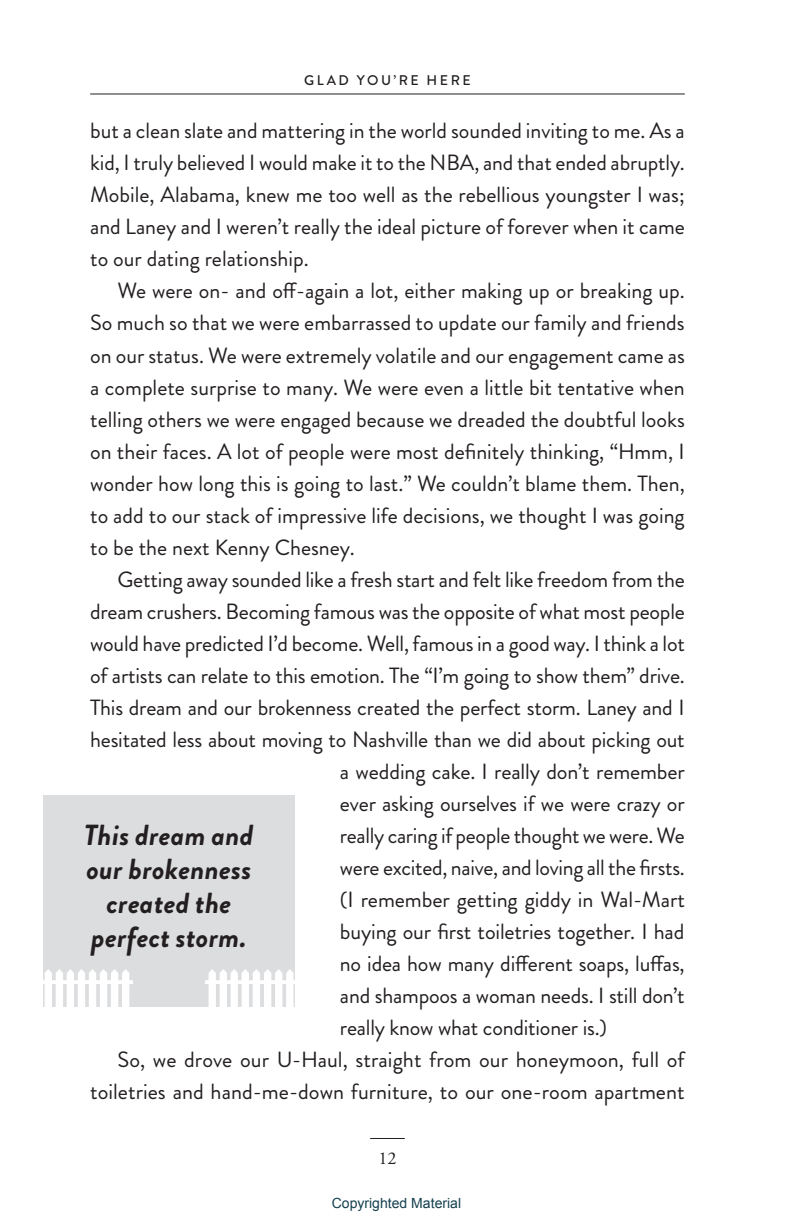
<style>
.page{position:relative;width:793px;height:1225px;background:#fff}
.page>*{position:absolute;margin:0;border:0;box-sizing:border-box;transform-origin:0 0}
.t1{font:italic 700 29px/34px "Brandon Grotesque";letter-spacing:.01em;color:#231f20;text-align:center}
.t2{font:22px/32px "Brandon Grotesque";letter-spacing:-.01em;color:#231f20;text-align:justify}
.t3{font:18px "Adobe Garamond Pro";color:#231f20}
.t4{font:14px "Arial";color:#14404f}
.t5{font:500 14px "Brandon Grotesque";letter-spacing:.18em;color:#231f20}
</style>
<div class="page">
<hr style="left:90px;top:94px;width:594px;height:1px;background:#231f20">
<hr style="left:370px;top:1137px;width:34px;height:1px;background:#231f20">
<div style="left:43px;top:795px;width:252px;height:211px;background:#dcdddf"></div>
<img style="left:43px;top:951px;width:89px;height:56px">
<img style="left:205px;top:951px;width:90px;height:56px">
<p class="t5" style="left:304px;top:71px;width:168px">GLAD YOU’RE HERE</p>
<p class="t2" style="left:90px;top:115px;width:596px">but a clean slate and mattering in the world sounded inviting to me. As a kid, I truly believed I would make it to the NBA, and that ended abruptly.<br>Mobile, Alabama, knew me too well as the rebellious youngster I was; and Laney and I weren’t really the ideal picture of forever when it came to our dating relationship.</p>
<p class="t2" style="left:90px;top:275px;width:596px;text-indent:27px">We were on- and off-again a lot, either making up or breaking up.<br>So much so that we were embarrassed to update our family and friends on our status. We were extremely volatile and our engagement came as a complete surprise to many. We were even a little bit tentative when telling others we were engaged because we dreaded the doubtful looks on their faces. A lot of people were most definitely thinking, “Hmm, I wonder how long this is going to last.” We couldn’t blame them. Then, to add to our stack of impressive life decisions, we thought I was going to be the next Kenny Chesney.</p>
<p class="t2" style="left:117px;top:563px;width:568px">Getting away sounded like a fresh start and felt like freedom from the</p>
<p class="t2" style="left:90px;top:595px;width:596px">dream crushers. Becoming famous was the opposite of what most people</p>
<p class="t2" style="left:90px;top:627px;width:596px">would have predicted I’d become. Well, famous in a good way. I think a lot</p>
<p class="t2" style="left:90px;top:659px;width:596px">of artists can relate to this emotion. The “I’m going to show them” drive.</p>
<p class="t2" style="left:90px;top:691px;width:595px">This dream and our brokenness created the perfect storm. Laney and I</p>
<p class="t2" style="left:90px;top:723px;width:595px">hesitated less about moving to Nashville than we did about picking out</p>
<p class="t2" style="left:340px;top:755px;width:346px">a wedding cake. I really don’t remember</p>
<p class="t2" style="left:340px;top:787px;width:346px">ever asking ourselves if we were crazy or</p>
<p class="t2" style="left:340px;top:819px;width:346px">really caring if people thought we were. We</p>
<p class="t2" style="left:340px;top:851px;width:346px">were excited, naive, and loving all the firsts.</p>
<p class="t2" style="left:340px;top:883px;width:346px">(I remember getting giddy in Wal-Mart</p>
<p class="t2" style="left:340px;top:915px;width:346px">buying our first toiletries together. I had</p>
<p class="t2" style="left:340px;top:947px;width:346px">no idea how many different soaps, luffas,</p>
<p class="t2" style="left:340px;top:979px;width:346px">and shampoos a woman needs. I still don’t</p>
<p class="t2" style="left:340px;top:1011px;width:268px">really know what conditioner is.)</p>
<p class="t2" style="left:117px;top:1043px;width:568px">So, we drove our U-Haul, straight from our honeymoon, full of</p>
<p class="t2" style="left:90px;top:1075px;width:595px">toiletries and hand-me-down furniture, to our one-room apartment</p>
<h1 class="t1" style="left:84px;top:817px;width:171px">This dream and our brokenness created the perfect storm.</h1>
<p class="t3" style="left:378px;top:1147px;width:20px">12</p>
<p class="t4" style="left:331px;top:1193px;width:131px">Copyrighted Material</p>
</div>
